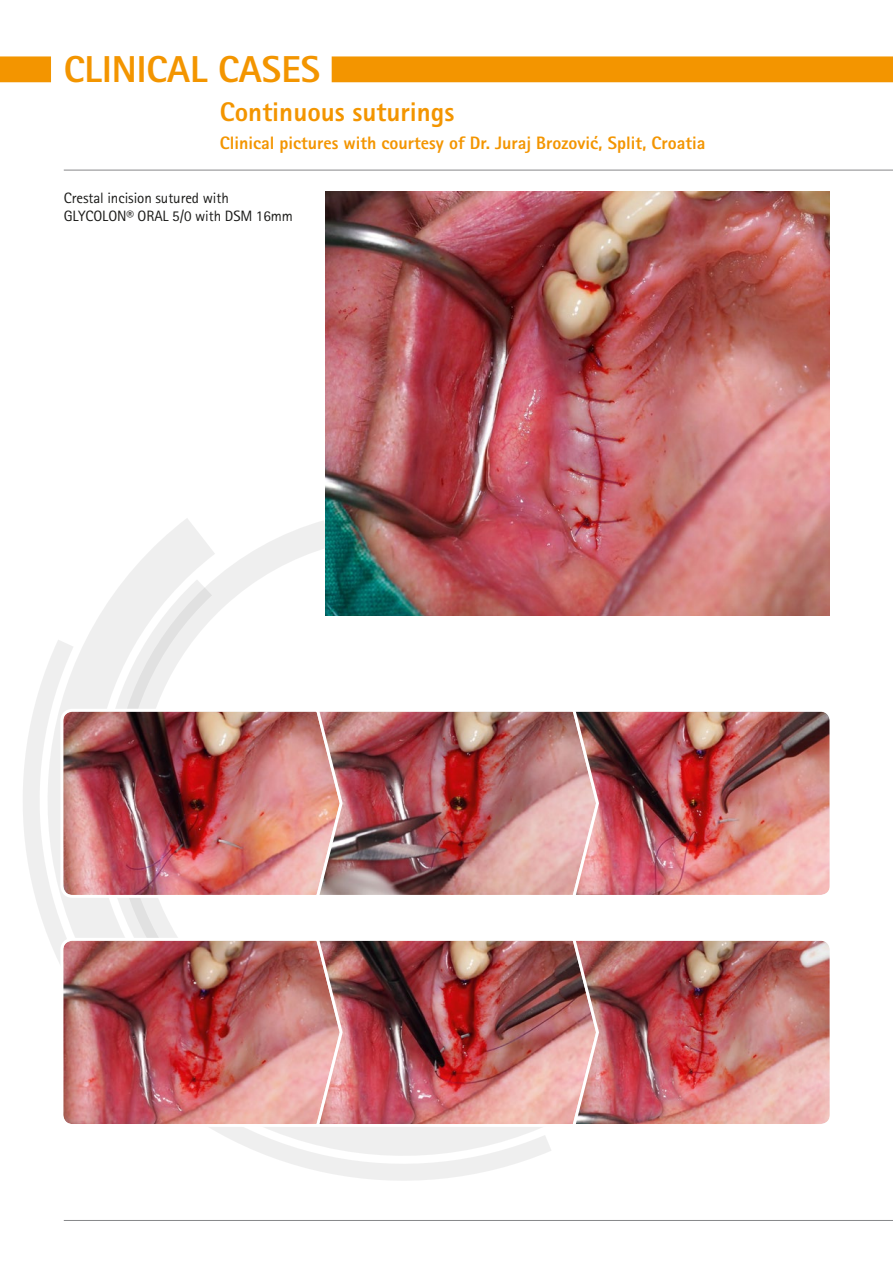
<style>
.page{position:relative;width:893px;height:1263px;background:#fff}
.page>*{position:absolute;margin:0;border:0;box-sizing:border-box;transform-origin:0 0}
.t1{font:800 37.5px "Rotis Sans Serif";color:#f39500}
.t2{font:800 27px "Rotis Sans Serif";color:#f39500}
.t3{font:800 18px "Rotis Sans Serif";color:#f39500}
.t4{font:15px/18px "Rotis Sans Serif";letter-spacing:-.005em;color:#1a1a18}
</style>
<div class="page">
<svg style="left:94px;top:514px;width:579px;height:111px"></svg>
<svg style="left:23px;top:625px;width:528px;height:556px"></svg>
<div style="left:0;top:56px;width:51px;height:26px;background:#f39500"></div>
<div style="left:332px;top:56px;width:561px;height:26px;background:#f39500"></div>
<hr style="left:64px;top:170px;width:829px;height:1px;background:#87888a">
<hr style="left:64px;top:1220px;width:829px;height:1px;background:#87888a">
<img style="left:601px;top:711px;width:229px;height:184px">
<img style="left:345px;top:707px;width:256px;height:192px">
<img style="left:59px;top:707px;width:286px;height:192px">
<img style="left:601px;top:940px;width:229px;height:184px">
<img style="left:345px;top:936px;width:256px;height:192px">
<img style="left:59px;top:936px;width:286px;height:192px">
<img style="left:326px;top:191px;width:503px;height:424px">
<h1 class="t1" style="left:64px;top:46px;width:258px">CLINICAL CASES</h1>
<h2 class="t2" style="left:220px;top:94px;width:236px">Continuous suturings</h2>
<p class="t3" style="left:220px;top:131px;width:487px">Clinical pictures with courtesy of Dr. Juraj Brozovic´, Split, Croatia</p>
<p class="t4" style="left:64px;top:189px;width:231px">Crestal incision sutured with<br>GLYCOLON® ORAL 5/0 with DSM 16mm</p>
</div>
